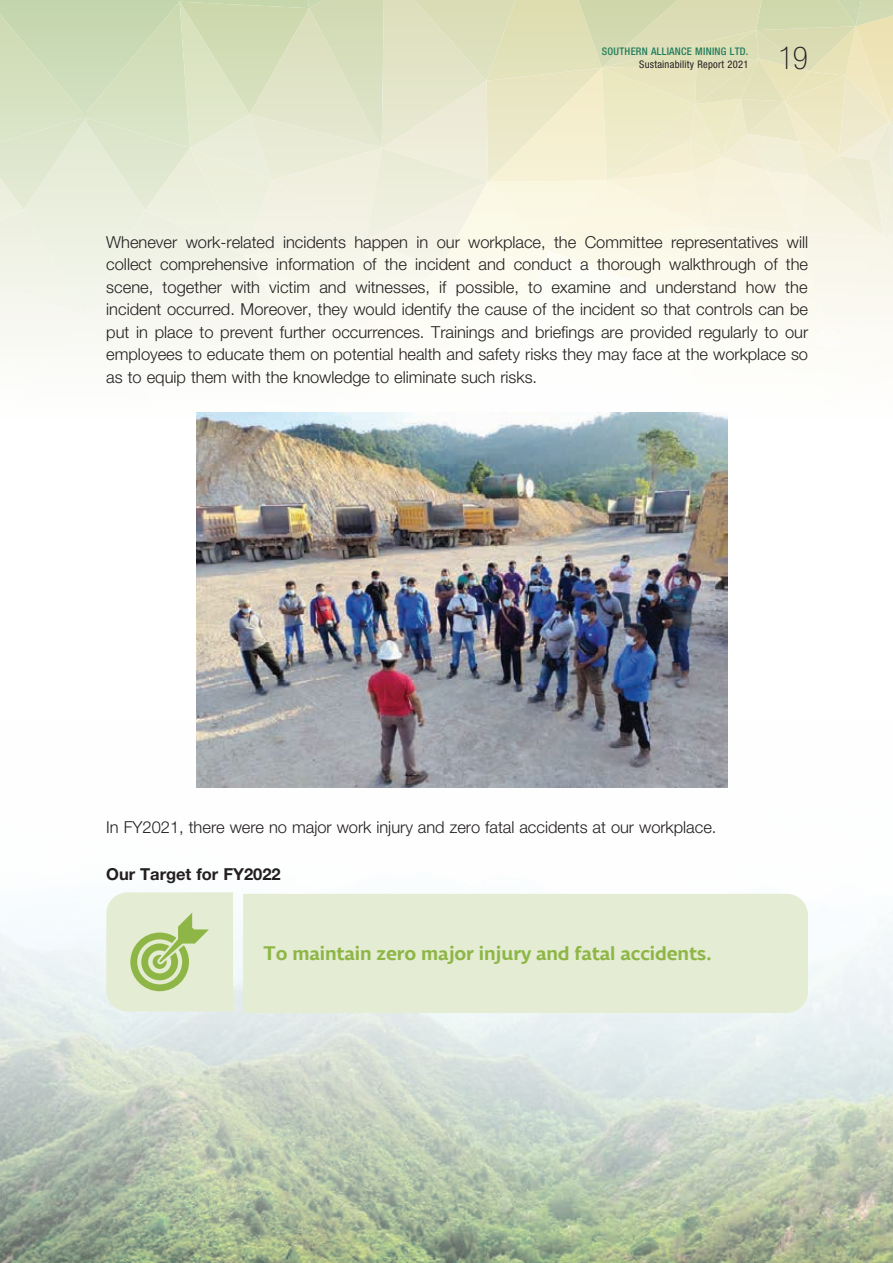
<style>
.page{position:relative;width:893px;height:1263px;background:#fff}
.page>*{position:absolute;margin:0;border:0;box-sizing:border-box;transform-origin:0 0}
.t1{font:100 condensed 31.5px "Helvetica Neue LT Std";color:#231f20}
.t2{font:19.5px "AB In Bev Headlines";letter-spacing:-.005em;color:#8eb646}
.t3{font:300 16.5px/22.5px "Helvetica Neue LT Std";color:#231f20;text-align:justify}
.t4{font:700 16.5px "Helvetica Neue LT Std";color:#231f20}
.t5{font:500 condensed 10.5px "Helvetica Neue LT Std";letter-spacing:.025em;color:#217d5d}
.t6{font:condensed 10.5px "Helvetica Neue LT Std";letter-spacing:.025em;color:#231f20}
</style>
<div class="page">
<svg style="left:0;top:0;width:893px;height:418px"></svg>
<img style="left:0;top:657px;width:893px;height:606px">
<img style="left:196px;top:412px;width:531px;height:376px">
<svg style="left:106px;top:892px;width:127px;height:119px;background:#d7e3bf"></svg>
<div style="left:243px;top:894px;width:565px;height:119px;background:#e4ecd4"></div>
<p class="t5" style="left:602px;top:45px;width:148px">SOUTHERN ALLIANCE MINING LTD.</p>
<p class="t6" style="left:639px;top:59px;width:111px">Sustainability Report 2021</p>
<h1 class="t1" style="left:778px;top:40px;width:31px">19</h1>
<p class="t3" style="left:106px;top:230px;width:703px">Whenever work-related incidents happen in our workplace, the Committee representatives will collect comprehensive information of the incident and conduct a thorough walkthrough of the scene, together with victim and witnesses, if possible, to examine and understand how the incident occurred. Moreover, they would identify the cause of the incident so that controls can be put in place to prevent further occurrences. Trainings and briefings are provided regularly to our employees to educate them on potential health and safety risks they may face at the workplace so as to equip them with the knowledge to eliminate such risks.</p>
<p class="t3" style="left:106px;top:816px;width:612px">In FY2021, there were no major work injury and zero fatal accidents at our workplace.</p>
<p class="t4" style="left:106px;top:864px;width:176px">Our Target for FY2022</p>
<p class="t2" style="left:264px;top:941px;width:449px">To maintain zero major injury and fatal accidents.</p>
</div>
